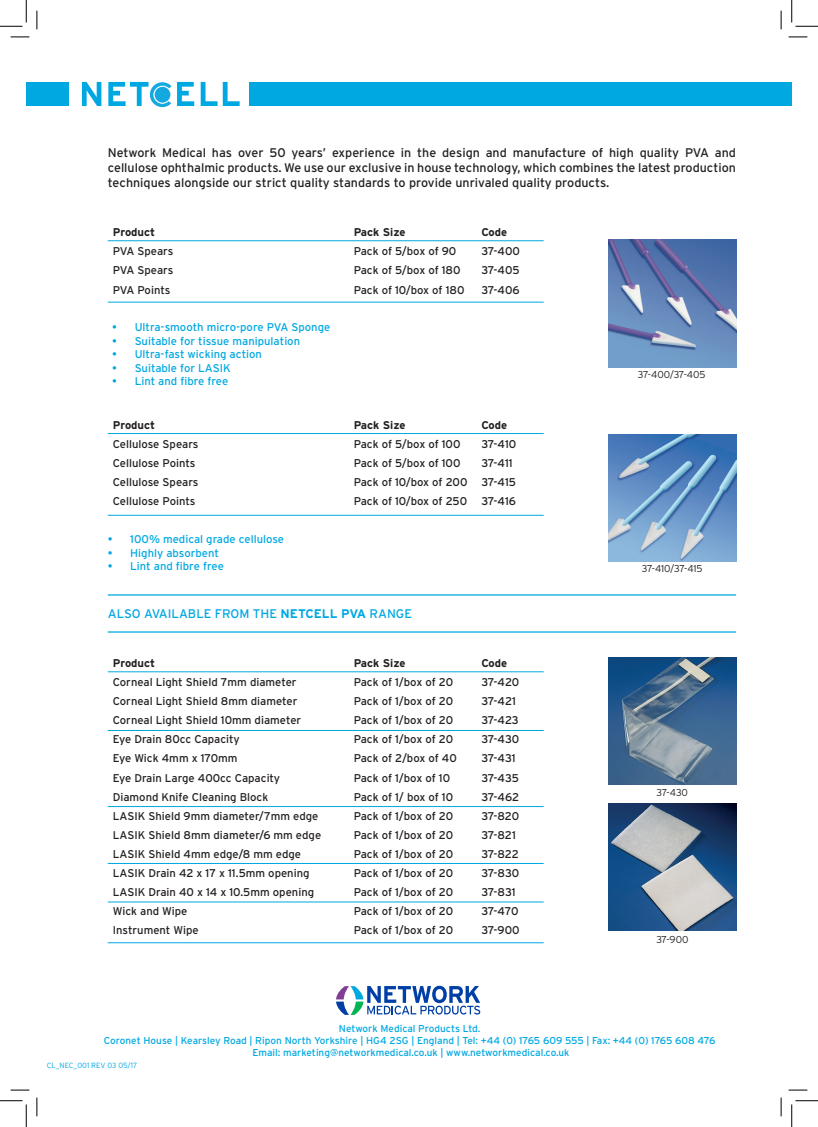
<style>
.page{position:relative;width:818px;height:1127px;background:#fff}
.page>*{position:absolute;margin:0;border:0;box-sizing:border-box;transform-origin:0 0}
.t1{font:12.5px/15px "Interstate";color:#231f20;text-align:justify}
.t2{font:12.5px "Interstate";color:#00a8e2}
.t3{font:11.25px "Interstate";color:#231f20}
.t4{font:11.25px "Interstate";color:#00a8e2}
.t5{font:700 11.25px "Interstate";color:#231f20}
.t6{font:10px "Interstate";color:#00a8e2}
.t7{font:300 10px "Interstate";letter-spacing:-.005em;color:#231f20}
.t8{font:300 7.5px "Interstate";color:#00a8e2}
.s1{font-weight:700}
</style>
<div class="page">
<div style="left:26px;top:82px;width:43px;height:23px;background:#00a8e2"></div>
<div style="left:249px;top:82px;width:543px;height:23px;background:#00a8e2"></div>
<svg style="left:336px;top:985px;width:144px;height:29px"></svg>
<hr style="left:108px;top:594px;width:628px;height:1px;background:#00a8e2">
<hr style="left:108px;top:730px;width:436px;height:1px;background:#00a8e2">
<hr style="left:108px;top:806px;width:436px;height:1px;background:#00a8e2">
<hr style="left:108px;top:863px;width:436px;height:1px;background:#00a8e2">
<img style="left:608px;top:434px;width:128px;height:127px">
<img style="left:608px;top:657px;width:128px;height:127px">
<img style="left:608px;top:803px;width:128px;height:127px">
<hr style="left:108px;top:942px;width:436px;height:1px;background:#00a8e2">
<hr style="left:108px;top:671px;width:436px;height:1px;background:#00a8e2">
<hr style="left:108px;top:901px;width:436px;height:1px;background:#00a8e2">
<hr style="left:108px;top:631px;width:628px;height:1px;background:#00a8e2">
<hr style="left:108px;top:240px;width:436px;height:1px;background:#00a8e2">
<hr style="left:108px;top:433px;width:436px;height:1px;background:#00a8e2">
<hr style="left:108px;top:515px;width:436px;height:1px;background:#00a8e2">
<hr style="left:108px;top:302px;width:436px;height:1px;background:#00a8e2">
<svg style="left:82px;top:82px;width:19px;height:24px"></svg>
<svg style="left:201px;top:82px;width:39px;height:24px"></svg>
<svg style="left:108px;top:82px;width:86px;height:25px"></svg>
<div style="left:155px;top:87px;width:15px;height:16px;background:#14a8e0;border-radius:50%"></div>
<img style="left:608px;top:240px;width:128px;height:127px">
<svg style="left:11px;top:36px;width:18px;height:2px"></svg>
<svg style="left:788px;top:36px;width:19px;height:2px"></svg>
<svg style="left:11px;top:1089px;width:18px;height:1px"></svg>
<svg style="left:788px;top:1089px;width:19px;height:1px"></svg>
<svg style="left:36px;top:11px;width:2px;height:18px"></svg>
<svg style="left:36px;top:1097px;width:2px;height:18px"></svg>
<svg style="left:780px;top:11px;width:2px;height:18px"></svg>
<svg style="left:780px;top:1097px;width:2px;height:18px"></svg>
<svg style="left:0;top:0;width:27px;height:27px"></svg>
<svg style="left:0;top:1100px;width:27px;height:26px"></svg>
<svg style="left:791px;top:0;width:27px;height:27px"></svg>
<svg style="left:791px;top:1100px;width:27px;height:26px"></svg>
<p class="t1" style="left:108px;top:145px;width:630px">Network Medical has over 50 years’ experience in the design and manufacture of high quality PVA and cellulose ophthalmic products. We use our exclusive in house technology, which combines the latest production techniques alongside our strict quality standards to provide unrivaled quality products.</p>
<p class="t5" style="left:113px;top:226px;width:44px">Product</p>
<p class="t5" style="left:354px;top:226px;width:53px">Pack Size</p>
<p class="t5" style="left:481px;top:226px;width:27px">Code</p>
<p class="t3" style="left:113px;top:245px;width:62px">PVA Spears</p>
<p class="t3" style="left:354px;top:245px;width:104px">Pack of 5/box of 90</p>
<p class="t3" style="left:481px;top:245px;width:40px">37-400</p>
<p class="t3" style="left:113px;top:264px;width:62px">PVA Spears</p>
<p class="t3" style="left:354px;top:264px;width:108px">Pack of 5/box of 180</p>
<p class="t3" style="left:481px;top:264px;width:40px">37-405</p>
<p class="t3" style="left:113px;top:283px;width:59px">PVA Points</p>
<p class="t3" style="left:354px;top:283px;width:112px">Pack of 10/box of 180</p>
<p class="t3" style="left:481px;top:283px;width:40px">37-406</p>
<p class="t4" style="left:112px;top:321px;width:220px">• Ultra-smooth micro-pore PVA Sponge</p>
<p class="t4" style="left:112px;top:334px;width:189px">• Suitable for tissue manipulation</p>
<p class="t4" style="left:112px;top:348px;width:151px">• Ultra-fast wicking action</p>
<p class="t4" style="left:112px;top:361px;width:120px">• Suitable for LASIK</p>
<p class="t4" style="left:112px;top:375px;width:118px">• Lint and fibre free</p>
<p class="t5" style="left:113px;top:418px;width:44px">Product</p>
<p class="t5" style="left:354px;top:418px;width:53px">Pack Size</p>
<p class="t5" style="left:481px;top:418px;width:27px">Code</p>
<p class="t3" style="left:113px;top:437px;width:87px">Cellulose Spears</p>
<p class="t3" style="left:354px;top:437px;width:108px">Pack of 5/box of 100</p>
<p class="t3" style="left:481px;top:437px;width:36px">37-410</p>
<p class="t3" style="left:113px;top:457px;width:84px">Cellulose Points</p>
<p class="t3" style="left:354px;top:457px;width:108px">Pack of 5/box of 100</p>
<p class="t3" style="left:481px;top:457px;width:33px">37-411</p>
<p class="t3" style="left:113px;top:476px;width:87px">Cellulose Spears</p>
<p class="t3" style="left:354px;top:476px;width:115px">Pack of 10/box of 200</p>
<p class="t3" style="left:481px;top:476px;width:36px">37-415</p>
<p class="t3" style="left:113px;top:495px;width:84px">Cellulose Points</p>
<p class="t3" style="left:354px;top:495px;width:115px">Pack of 10/box of 250</p>
<p class="t3" style="left:481px;top:495px;width:36px">37-416</p>
<p class="t4" style="left:108px;top:533px;width:178px">• 100% medical grade cellulose</p>
<p class="t4" style="left:108px;top:546px;width:113px">• Highly absorbent</p>
<p class="t4" style="left:108px;top:560px;width:118px">• Lint and fibre free</p>
<p class="t2" style="left:108px;top:606px;width:306px">ALSO AVAILABLE FROM THE <span class="s1">NETCELL PVA</span> RANGE</p>
<p class="t5" style="left:113px;top:656px;width:44px">Product</p>
<p class="t5" style="left:354px;top:656px;width:53px">Pack Size</p>
<p class="t5" style="left:481px;top:656px;width:27px">Code</p>
<p class="t3" style="left:113px;top:675px;width:185px">Corneal Light Shield 7mm diameter</p>
<p class="t3" style="left:354px;top:675px;width:101px">Pack of 1/box of 20</p>
<p class="t3" style="left:481px;top:675px;width:40px">37-420</p>
<p class="t3" style="left:113px;top:694px;width:186px">Corneal Light Shield 8mm diameter</p>
<p class="t3" style="left:354px;top:694px;width:101px">Pack of 1/box of 20</p>
<p class="t3" style="left:481px;top:694px;width:36px">37-421</p>
<p class="t3" style="left:113px;top:713px;width:190px">Corneal Light Shield 10mm diameter</p>
<p class="t3" style="left:354px;top:713px;width:101px">Pack of 1/box of 20</p>
<p class="t3" style="left:481px;top:713px;width:39px">37-423</p>
<p class="t3" style="left:113px;top:733px;width:129px">Eye Drain 80cc Capacity</p>
<p class="t3" style="left:354px;top:733px;width:101px">Pack of 1/box of 20</p>
<p class="t3" style="left:481px;top:733px;width:40px">37-430</p>
<p class="t3" style="left:113px;top:752px;width:126px">Eye Wick 4mm x 170mm</p>
<p class="t3" style="left:354px;top:752px;width:105px">Pack of 2/box of 40</p>
<p class="t3" style="left:481px;top:752px;width:36px">37-431</p>
<p class="t3" style="left:113px;top:771px;width:169px">Eye Drain Large 400cc Capacity</p>
<p class="t3" style="left:354px;top:771px;width:98px">Pack of 1/box of 10</p>
<p class="t3" style="left:481px;top:771px;width:39px">37-435</p>
<p class="t3" style="left:113px;top:790px;width:157px">Diamond Knife Cleaning Block</p>
<p class="t3" style="left:354px;top:790px;width:101px">Pack of 1/ box of 10</p>
<p class="t3" style="left:481px;top:790px;width:39px">37-462</p>
<p class="t3" style="left:113px;top:809px;width:207px">LASIK Shield 9mm diameter/7mm edge</p>
<p class="t3" style="left:354px;top:809px;width:101px">Pack of 1/box of 20</p>
<p class="t3" style="left:481px;top:809px;width:40px">37-820</p>
<p class="t3" style="left:113px;top:828px;width:210px">LASIK Shield 8mm diameter/6 mm edge</p>
<p class="t3" style="left:354px;top:828px;width:101px">Pack of 1/box of 20</p>
<p class="t3" style="left:481px;top:828px;width:36px">37-821</p>
<p class="t3" style="left:113px;top:847px;width:190px">LASIK Shield 4mm edge/8 mm edge</p>
<p class="t3" style="left:354px;top:847px;width:101px">Pack of 1/box of 20</p>
<p class="t3" style="left:481px;top:847px;width:39px">37-822</p>
<p class="t3" style="left:113px;top:866px;width:198px">LASIK Drain 42 x 17 x 11.5mm opening</p>
<p class="t3" style="left:354px;top:866px;width:101px">Pack of 1/box of 20</p>
<p class="t3" style="left:481px;top:866px;width:40px">37-830</p>
<p class="t3" style="left:113px;top:885px;width:203px">LASIK Drain 40 x 14 x 10.5mm opening</p>
<p class="t3" style="left:354px;top:885px;width:101px">Pack of 1/box of 20</p>
<p class="t3" style="left:481px;top:885px;width:36px">37-831</p>
<p class="t3" style="left:113px;top:904px;width:76px">Wick and Wipe</p>
<p class="t3" style="left:354px;top:904px;width:101px">Pack of 1/box of 20</p>
<p class="t3" style="left:481px;top:904px;width:39px">37-470</p>
<p class="t3" style="left:113px;top:923px;width:87px">Instrument Wipe</p>
<p class="t3" style="left:354px;top:923px;width:101px">Pack of 1/box of 20</p>
<p class="t3" style="left:481px;top:923px;width:40px">37-900</p>
<p class="t7" style="left:638px;top:369px;width:69px">37-400/37-405</p>
<p class="t7" style="left:642px;top:563px;width:62px">37-410/37-415</p>
<p class="t7" style="left:656px;top:786px;width:33px">37-430</p>
<p class="t7" style="left:656px;top:933px;width:34px">37-900</p>
<p class="t6" style="left:339px;top:1023px;width:143px">Network Medical Products Ltd.</p>
<p class="t6" style="left:104px;top:1035px;width:613px">Coronet House | Kearsley Road | Ripon North Yorkshire | HG4 2SG | England | Tel: +44 (0) 1765 609 555 | Fax: +44 (0) 1765 608 476</p>
<p class="t6" style="left:252px;top:1047px;width:319px">Email: marketing@networkmedical.co.uk | www.networkmedical.co.uk</p>
<p class="t8" style="left:47px;top:1060px;width:92px">CL_NEC_001 REV 03 05/17</p>
</div>
